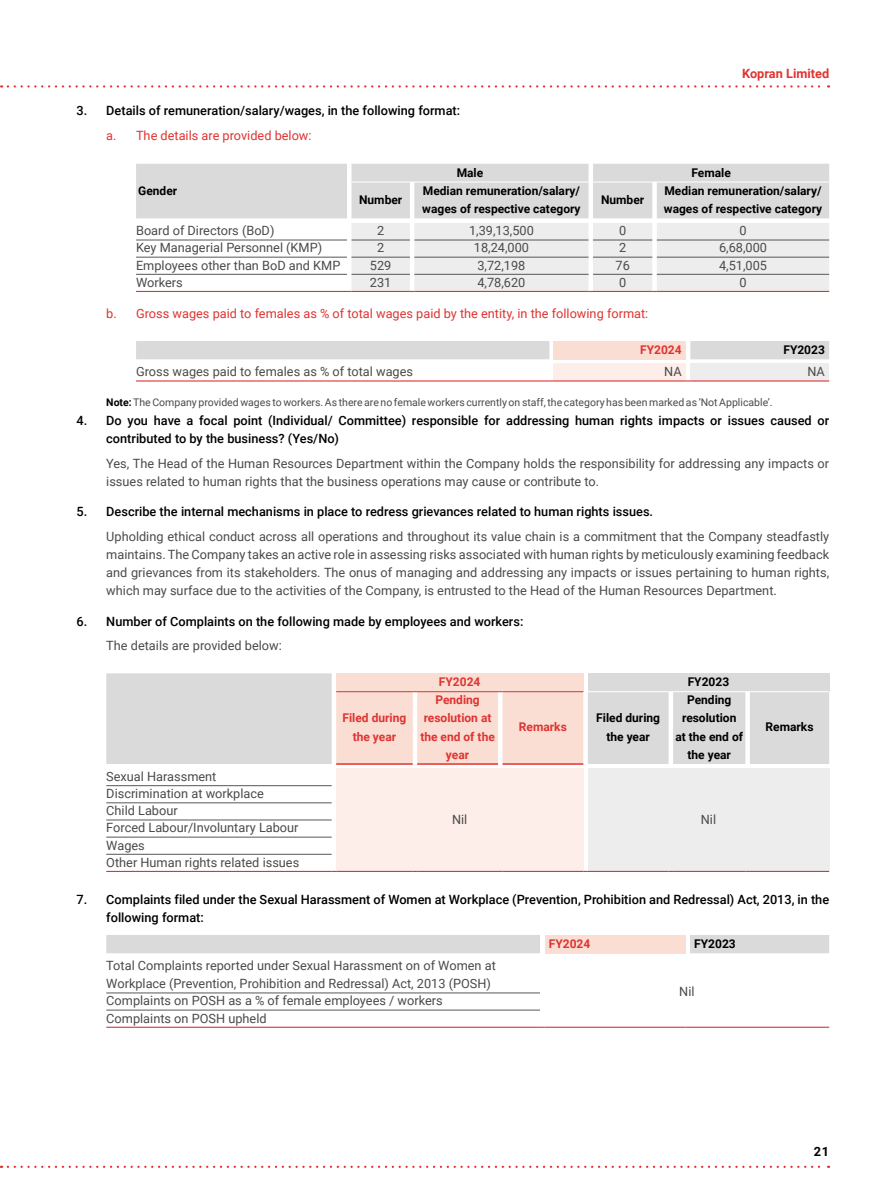
<style>
.page{position:relative;width:893px;height:1191px;background:#fff}
.page>*{position:absolute;margin:0;border:0;box-sizing:border-box;transform-origin:0 0}
.t1{font:12.75px/18px "Roboto";color:#4a4a49}
.t2{font:500 12.75px/18px "Roboto";color:#000}
.t3{font:12.75px "Roboto";color:#df3432}
.t4{font:700 12.75px "Roboto";color:#df3432}
.t5{font:700 12.75px "Roboto";color:#000}
.t6{font:700 12px/18px "Roboto";color:#000}
.t7{font:700 12px/18px "Roboto";color:#df3432;text-align:center}
.t8{font:10.5px "Roboto";color:#4a4a49}
.s1{font-weight:700;color:#000}
</style>
<div class="page">
<div style="left:136px;top:341px;width:693px;height:18px;background:#dadada"></div>
<div style="left:554px;top:341px;width:132px;height:18px;background:#faddd3"></div>
<div style="left:554px;top:364px;width:132px;height:17px;background:#fdeee9"></div>
<div style="left:690px;top:364px;width:139px;height:17px;background:#ededed"></div>
<hr style="left:136px;top:380px;width:413px;height:1px;background:#df3432">
<hr style="left:690px;top:380px;width:139px;height:1px;background:#df3432">
<hr style="left:554px;top:380px;width:132px;height:1px;background:#df3432">
<svg style="left:136px;top:164px;width:693px;height:128px"></svg>
<div style="left:106px;top:673px;width:723px;height:91px;background:#dadada"></div>
<div style="left:336px;top:673px;width:247px;height:18px;background:#faddd3"></div>
<div style="left:588px;top:673px;width:241px;height:18px;background:#dadada"></div>
<div style="left:336px;top:768px;width:247px;height:103px;background:#fdeee9"></div>
<div style="left:588px;top:768px;width:241px;height:103px;background:#ededed"></div>
<hr style="left:106px;top:785px;width:226px;height:1px;background:#575756">
<svg style="left:336px;top:691px;width:247px;height:73px;background:#f9dad1"></svg>
<hr style="left:502px;top:691px;width:81px;height:1px;background:#df3432">
<hr style="left:588px;top:691px;width:81px;height:1px;background:#fff">
<hr style="left:673px;top:691px;width:72px;height:1px;background:#fff">
<hr style="left:750px;top:691px;width:79px;height:1px;background:#fff">
<hr style="left:106px;top:802px;width:226px;height:1px;background:#575756">
<hr style="left:106px;top:819px;width:226px;height:1px;background:#575756">
<hr style="left:106px;top:837px;width:226px;height:1px;background:#575756">
<hr style="left:106px;top:854px;width:226px;height:1px;background:#575756">
<hr style="left:106px;top:871px;width:226px;height:1px;background:#df3432">
<hr style="left:336px;top:871px;width:77px;height:1px;background:#df3432">
<hr style="left:417px;top:871px;width:81px;height:1px;background:#df3432">
<hr style="left:502px;top:871px;width:81px;height:1px;background:#df3432">
<hr style="left:588px;top:871px;width:81px;height:1px;background:#df3432">
<hr style="left:673px;top:871px;width:72px;height:1px;background:#df3432">
<hr style="left:750px;top:871px;width:79px;height:1px;background:#df3432">
<div style="left:106px;top:935px;width:723px;height:18px;background:#dadada"></div>
<div style="left:544px;top:935px;width:141px;height:18px;background:#faddd3"></div>
<hr style="left:106px;top:992px;width:434px;height:1px;background:#575756">
<hr style="left:106px;top:1009px;width:434px;height:1px;background:#575756">
<hr style="left:106px;top:1026px;width:434px;height:1px;background:#df3432">
<hr style="left:544px;top:1026px;width:141px;height:1px;background:#df3432">
<hr style="left:690px;top:1026px;width:139px;height:1px;background:#df3432">
<svg style="left:8px;top:85px;width:821px;height:3px"></svg>
<svg style="left:8px;top:1165px;width:821px;height:3px"></svg>
<p class="t2" style="left:77px;top:101px;width:385px">3. Details of remuneration/salary/wages, in the following format:</p>
<p class="t3" style="left:106px;top:126px;width:207px">a. The details are provided below:</p>
<p class="t6" style="left:457px;top:163px;width:28px">Male</p>
<p class="t6" style="left:691px;top:163px;width:41px">Female</p>
<p class="t4" style="left:742px;top:65px;width:89px">Kopran Limited</p>
<p class="t6" style="left:138px;top:181px;width:41px">Gender</p>
<p class="t6" style="left:359px;top:190px;width:45px">Number</p>
<p class="t6" style="left:422px;top:181px;width:160px">Median remuneration/salary/ wages of respective category</p>
<p class="t6" style="left:601px;top:190px;width:45px">Number</p>
<p class="t6" style="left:664px;top:181px;width:160px">Median remuneration/salary/ wages of respective category</p>
<p class="t1" style="left:136px;top:221px;width:140px">Board of Directors (BoD)</p>
<p class="t1" style="left:377px;top:221px;width:9px">2</p>
<p class="t1" style="left:469px;top:221px;width:66px">1,39,13,500</p>
<p class="t1" style="left:619px;top:221px;width:9px">0</p>
<p class="t1" style="left:739px;top:221px;width:9px">0</p>
<p class="t1" style="left:136px;top:238px;width:188px">Key Managerial Personnel (KMP)</p>
<p class="t1" style="left:377px;top:238px;width:9px">2</p>
<p class="t1" style="left:474px;top:238px;width:57px">18,24,000</p>
<p class="t1" style="left:619px;top:238px;width:9px">2</p>
<p class="t1" style="left:719px;top:238px;width:49px">6,68,000</p>
<p class="t1" style="left:136px;top:256px;width:206px">Employees other than BoD and KMP</p>
<p class="t1" style="left:370px;top:256px;width:23px">529</p>
<p class="t1" style="left:477px;top:256px;width:49px">3,72,198</p>
<p class="t1" style="left:615px;top:256px;width:16px">76</p>
<p class="t1" style="left:719px;top:256px;width:49px">4,51,005</p>
<p class="t1" style="left:136px;top:273px;width:48px">Workers</p>
<p class="t1" style="left:370px;top:273px;width:23px">231</p>
<p class="t1" style="left:477px;top:273px;width:49px">4,78,620</p>
<p class="t1" style="left:619px;top:273px;width:9px">0</p>
<p class="t1" style="left:739px;top:273px;width:9px">0</p>
<p class="t3" style="left:106px;top:304px;width:544px">b. Gross wages paid to females as % of total wages paid by the entity, in the following format:</p>
<p class="t7" style="left:640px;top:340px;width:43px">FY2024</p>
<p class="t6" style="left:783px;top:340px;width:43px">FY2023</p>
<p class="t1" style="left:136px;top:362px;width:279px">Gross wages paid to females as % of total wages</p>
<p class="t1" style="left:664px;top:362px;width:19px">NA</p>
<p class="t1" style="left:807px;top:362px;width:19px">NA</p>
<p class="t2" style="left:106px;top:411px;width:724px;text-indent:-30px">4. Do you have a focal point (Individual/ Committee) responsible for addressing human rights impacts or issues caused or contributed to by the business? (Yes/No)</p>
<p class="t1" style="left:106px;top:454px;width:724px">Yes, The Head of the Human Resources Department within the Company holds the responsibility for addressing any impacts or issues related to human rights that the business operations may cause or contribute to.</p>
<p class="t2" style="left:77px;top:502px;width:578px">5. Describe the internal mechanisms in place to redress grievances related to human rights issues.</p>
<p class="t1" style="left:106px;top:527px;width:724px;text-align:justify">Upholding ethical conduct across all operations and throughout its value chain is a commitment that the Company steadfastly maintains. The Company takes an active role in assessing risks associated with human rights by meticulously examining feedback and grievances from its stakeholders. The onus of managing and addressing any impacts or issues pertaining to human rights, which may surface due to the activities of the Company, is entrusted to the Head of the Human Resources Department.</p>
<p class="t2" style="left:77px;top:611px;width:448px">6. Number of Complaints on the following made by employees and workers:</p>
<p class="t1" style="left:106px;top:636px;width:177px">The details are provided below:</p>
<p class="t8" style="left:106px;top:394px;width:668px"><span class="s1">Note:</span> The Company provided wages to workers. As there are no female workers currently on staff, the category has been marked as ‘Not Applicable’.</p>
<p class="t1" style="left:106px;top:767px;width:112px">Sexual Harassment</p>
<p class="t7" style="left:343px;top:709px;width:65px">Filed during the year</p>
<p class="t7" style="left:439px;top:672px;width:43px">FY2024</p>
<p class="t6" style="left:688px;top:672px;width:43px">FY2023</p>
<p class="t7" style="left:420px;top:691px;width:76px">Pending resolution at the end of the year</p>
<p class="t7" style="left:519px;top:718px;width:49px">Remarks</p>
<p class="t6" style="left:596px;top:709px;width:65px;text-align:center">Filed during the year</p>
<p class="t6" style="left:675px;top:691px;width:69px;text-align:center">Pending resolution at the end of the year</p>
<p class="t6" style="left:765px;top:718px;width:49px">Remarks</p>
<p class="t1" style="left:106px;top:784px;width:194px;line-height:17.1px">Discrimination at workplace<br>Child Labour<br>Forced Labour/Involuntary Labour<br>Wages<br>Other Human rights related issues</p>
<p class="t2" style="left:106px;top:890px;width:724px;text-indent:-30px">7. Complaints filed under the Sexual Harassment of Women at Workplace (Prevention, Prohibition and Redressal) Act, 2013, in the following format:</p>
<p class="t7" style="left:549px;top:934px;width:43px">FY2024</p>
<p class="t6" style="left:694px;top:934px;width:43px">FY2023</p>
<p class="t1" style="left:106px;top:956px;width:391px">Total Complaints reported under Sexual Harassment on of Women at<br>Workplace (Prevention, Prohibition and Redressal) Act, 2013 (POSH)</p>
<p class="t1" style="left:452px;top:810px;width:17px">Nil</p>
<p class="t1" style="left:701px;top:810px;width:17px">Nil</p>
<p class="t1" style="left:679px;top:982px;width:17px">Nil</p>
<p class="t1" style="left:106px;top:991px;width:338px;line-height:17.1px">Complaints on POSH as a % of female employees / workers<br>Complaints on POSH upheld</p>
<p class="t5" style="left:814px;top:1142px;width:17px">21</p>
</div>
